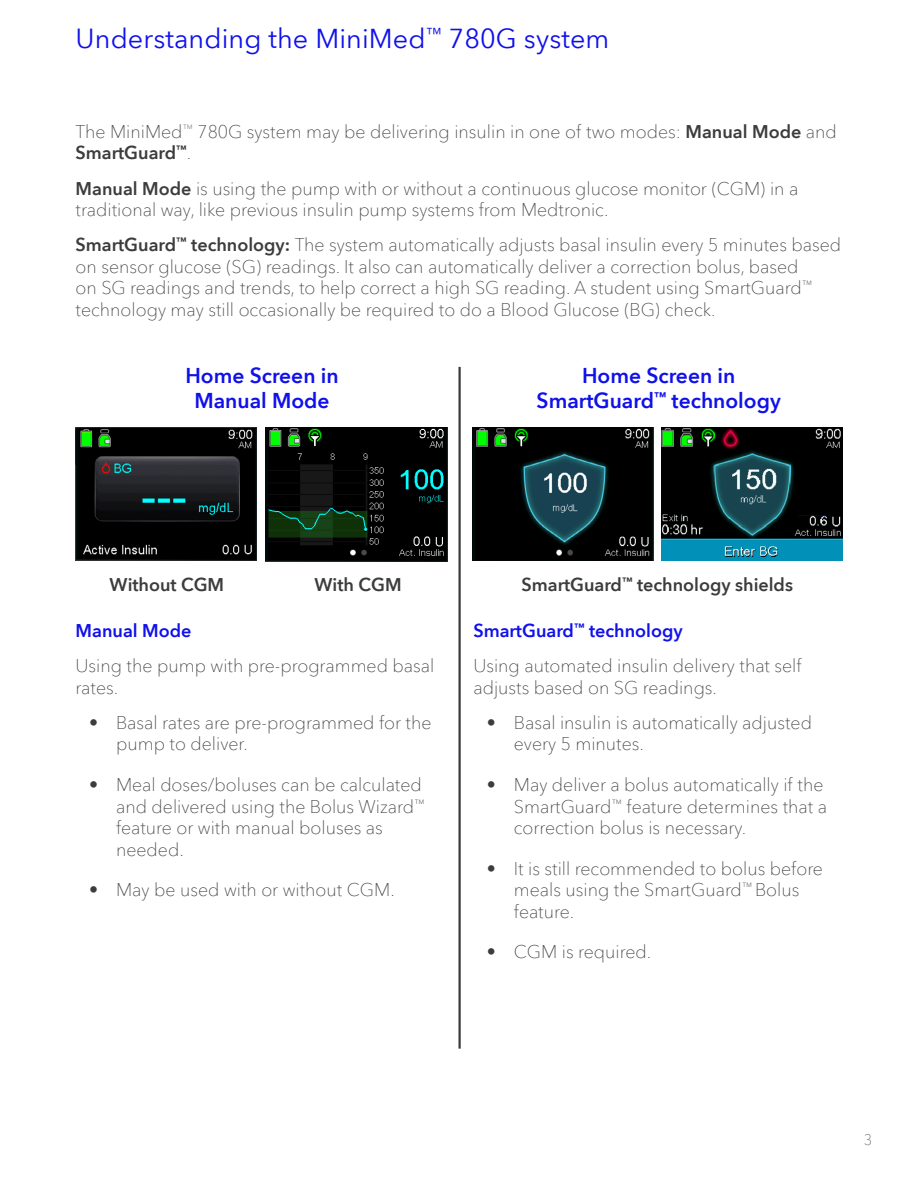
<style>
.page{position:relative;width:918px;height:1188px;background:#fff}
.page>*{position:absolute;margin:0;border:0;box-sizing:border-box;transform-origin:0 0}
.t1{font:27px "Avenir Next World";letter-spacing:.005em;color:#1010eb}
.t2{font:600 21px/25.2px "Avenir Next World";color:#1010eb;text-align:center}
.t3{font:100 18px/21.6px "Avenir Next World";color:#3c3c3c}
.t4{font:600 18px "Avenir Next World";color:#3c3c3c}
.t5{font:600 18px "Avenir Next World";color:#1010eb}
.t6{font:100 15px "Avenir Next World";color:#58595b}
.s1{font-weight:600}
.s2{font-weight:600;color:#1010eb}
</style>
<div class="page">
<hr style="left:458px;top:367px;width:3px;height:682px;background:#3c3c3c">
<img style="left:76px;top:427px;width:180px;height:134px">
<img style="left:266px;top:427px;width:181px;height:134px">
<img style="left:472px;top:427px;width:181px;height:134px">
<img style="left:662px;top:427px;width:180px;height:134px">
<h1 class="t1" style="left:76px;top:17px;width:535px">Understanding the MiniMed<sup>™</sup> 780G system</h1>
<p class="t3" style="left:76px;top:121px;width:763px">The MiniMed<sup>™</sup> 780G system may be delivering insulin in one of two modes: <span class="s1">Manual Mode</span> and<br><span class="s1">SmartGuard</span><sup>™</sup>.</p>
<p class="t3" style="left:76px;top:177px;width:724px"><span class="s1">Manual Mode</span> is using the pump with or without a continuous glucose monitor (CGM) in a traditional way, like previous insulin pump systems from Medtronic.</p>
<p class="t3" style="left:76px;top:234px;width:767px"><span class="s1">SmartGuard</span><sup>™</sup> <span class="s1">technology:</span> The system automatically adjusts basal insulin every 5 minutes based on sensor glucose (SG) readings. It also can automatically deliver a correction bolus, based<br>on SG readings and trends, to help correct a high SG reading. A student using SmartGuard<sup>™ </sup>technology may still occasionally be required to do a Blood Glucose (BG) check.</p>
<p class="t2" style="left:185px;top:363px;width:155px">Home Screen in<br>Manual Mode</p>
<p class="t2" style="left:537px;top:363px;width:246px">Home Screen in<br>SmartGuard<sup>™</sup> technology</p>
<p class="t4" style="left:110px;top:575px;width:116px">Without CGM</p>
<p class="t4" style="left:315px;top:575px;width:89px">With CGM</p>
<p class="t5" style="left:76px;top:620px;width:117px">Manual Mode</p>
<p class="t3" style="left:76px;top:655px;width:360px">Using the pump with pre-programmed basal rates.</p>
<p class="t3" style="left:116px;top:712px;width:317px;text-indent:-27px">• Basal rates are pre-programmed for the pump to deliver.</p>
<p class="t3" style="left:116px;top:774px;width:310px;text-indent:-27px">• Meal doses/boluses can be calculated and delivered using the Bolus Wizard<sup>™ </sup>feature or with manual boluses as needed.</p>
<p class="t3" style="left:89px;top:879px;width:304px">• May be used with or without CGM.</p>
<p class="t4" style="left:521px;top:575px;width:273px">SmartGuard<sup>™</sup> technology shields</p>
<p class="t3" style="left:473px;top:613px;width:330px;line-height:35.1px"><span class="s2">SmartGuard</span><sup>™</sup> <span class="s2">technology<br></span>Using automated insulin delivery that self</p>
<p class="t3" style="left:473px;top:677px;width:242px">adjusts based on SG readings.</p>
<p class="t3" style="left:514px;top:712px;width:300px;text-indent:-27px">• Basal insulin is automatically adjusted every 5 minutes.</p>
<p class="t3" style="left:514px;top:774px;width:315px;text-indent:-27px">• May deliver a bolus automatically if the<br>SmartGuard<sup>™</sup> feature determines that a correction bolus is necessary.</p>
<p class="t3" style="left:514px;top:858px;width:311px;text-indent:-27px">• It is still recommended to bolus before meals using the SmartGuard<sup>™</sup> Bolus feature.</p>
<p class="t3" style="left:487px;top:941px;width:163px">• CGM is required.</p>
<p class="t6" style="left:864px;top:1128px;width:10px">3</p>
</div>
